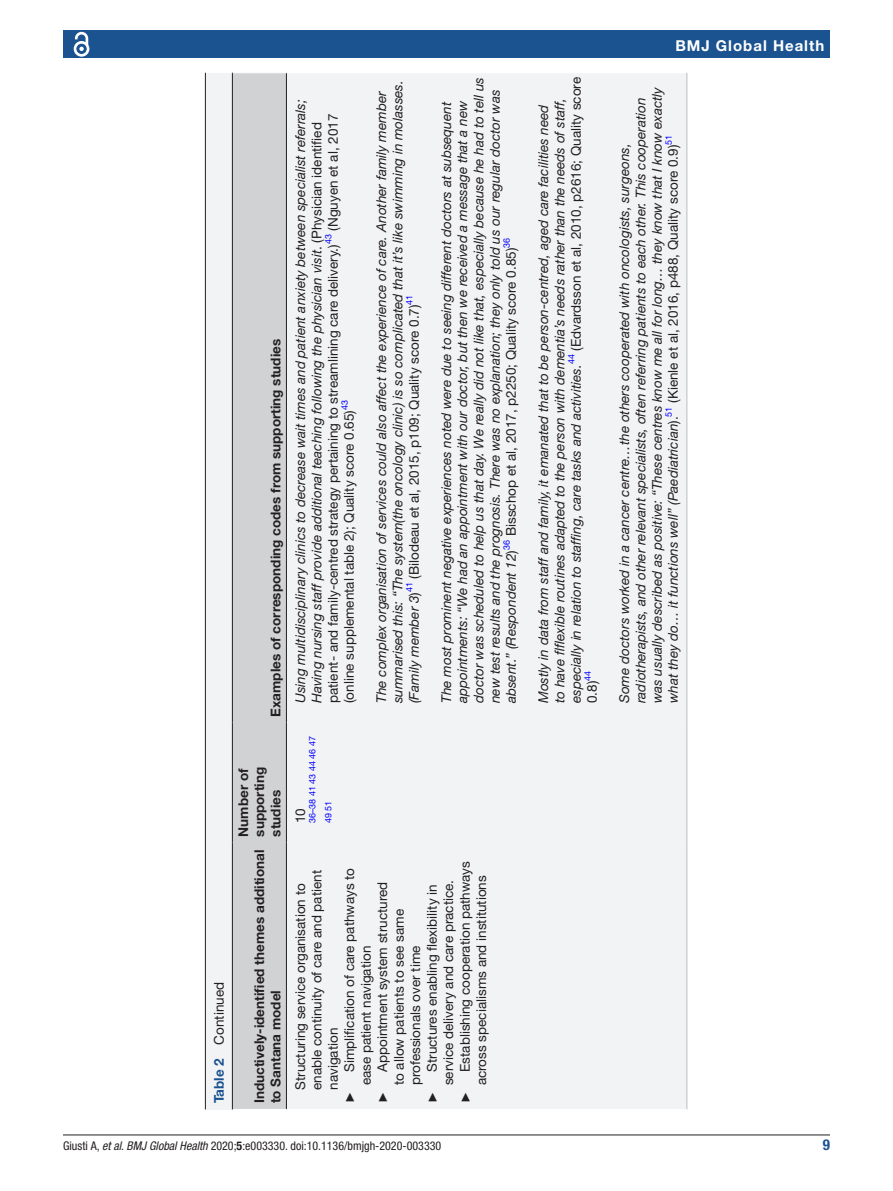
<style>
.page{position:relative;width:893px;height:1191px;background:#fff}
.page>*{position:absolute;margin:0;border:0;box-sizing:border-box;transform-origin:0 0}
.t1{font:700 15px "Helvetica Neue LT Std";letter-spacing:.065em;color:#fff}
.t2{font:700 condensed 15px "Helvetica Neue LT Std";color:#1b5391}
.t3{font:italic 13.5px/16.2px "Helvetica Neue LT Std";letter-spacing:-.005em;color:#231f20}
.t4{font:13.5px/16.5px "Helvetica Neue LT Std";color:#231f20}
.t5{font:700 13.5px/16.2px "Helvetica Neue LT Std";color:#231f20}
.t6{font:condensed 12px "Helvetica Neue LT Std";color:#231f20}
.t7{font:12px "Arial";color:#231f20}
.t8{font:9px/16.2px "Helvetica Neue LT Std";color:#00f}
.s1{font-weight:700;color:#1b5391}
.s2{font-style:normal}
.s3{font-style:italic}
.s4{font-weight:700}
</style>
<div class="page">
<hr style="left:63px;top:1134px;width:767px;height:1px;background:#231f20">
<div style="left:63px;top:31px;width:767px;height:27px;background:#1b5391"></div>
<svg style="left:73px;top:31px;width:17px;height:26px"></svg>
<div style="left:224px;top:73px;width:463px;height:1036px;background:#f2f3f4"></div>
<div style="left:233px;top:73px;width:53px;height:1036px;background:#d1d2d4"></div>
<hr style="left:232px;top:842px;width:1px;height:267px;background:#231f20">
<hr style="left:286px;top:842px;width:1px;height:267px;background:#231f20">
<hr style="left:232px;top:722px;width:1px;height:120px;background:#231f20">
<hr style="left:286px;top:722px;width:1px;height:120px;background:#231f20">
<hr style="left:232px;top:73px;width:1px;height:649px;background:#231f20">
<hr style="left:286px;top:73px;width:1px;height:649px;background:#231f20">
<hr style="left:687px;top:842px;width:1px;height:267px;background:#bcbdc0">
<hr style="left:687px;top:722px;width:1px;height:120px;background:#bcbdc0">
<hr style="left:687px;top:73px;width:1px;height:649px;background:#bcbdc0">
<div style="left:206px;top:73px;width:18px;height:1036px;background:#f2f3f4"></div>
<hr style="left:205px;top:73px;width:1px;height:1036px;background:#231f20">
<p class="t4" style="left:211px;top:1103px;width:123px;rotate:-90deg"><span class="s1">Table 2</span> Continued</p>
<p class="t5" style="left:267px;top:716px;width:379px;rotate:-90deg">Examples of corresponding codes from supporting studies</p>
<p class="t5" style="left:235px;top:836px;width:71px;rotate:-90deg">Number of supporting studies</p>
<p class="t5" style="left:251px;top:1103px;width:255px;rotate:-90deg">Inductively-identified themes additional to Santana model</p>
<p class="t3" style="left:292px;top:703px;width:605px;rotate:-90deg">Using multidisciplinary clinics to decrease wait times and patient anxiety between specialist referrals;<br>Having nursing staff provide additional teaching following the physician visit<span class="s2">. (Physician identified patient- and family-centred strategy pertaining to streamlining care delivery.)</span></p>
<p class="t4" style="left:324px;top:230px;width:118px;rotate:-90deg">(Nguyen et al, 2017</p>
<p class="t8" style="left:320px;top:244px;width:11px;rotate:-90deg">43</p>
<p class="t8" style="left:336px;top:410px;width:11px;rotate:-90deg">43</p>
<p class="t4" style="left:341px;top:703px;width:294px;rotate:-90deg">(online supplemental table 2); Quality score 0.65)</p>
<p class="t8" style="left:304px;top:823px;width:88px;rotate:-90deg">36–38 41 43 44 46 47<br>49 51</p>
<p class="t4" style="left:292px;top:823px;width:17px;rotate:-90deg">10</p>
<p class="t3" style="left:373px;top:703px;width:624px;rotate:-90deg">The complex organisation of services could also affect the experience of care. Another family member summarised this: “The system(the oncology clinic) is so complicated that it’s like swimming in molasses. (Family member 3<span class="s2">)</span></p>
<p class="t8" style="left:401px;top:304px;width:11px;rotate:-90deg">41</p>
<p class="t4" style="left:405px;top:578px;width:275px;rotate:-90deg">(Bilodeau et al, 2015, p109; Quality score 0.7)</p>
<p class="t8" style="left:401px;top:592px;width:11px;rotate:-90deg">41</p>
<p class="t1" style="left:675px;top:36px;width:150px">BMJ Global Health</p>
<p class="t3" style="left:438px;top:703px;width:627px;rotate:-90deg">The most prominent negative experiences noted were due to seeing different doctors at subsequent appointments: “We had an appointment with our doctor, but then we received a message that a new doctor was scheduled to help us that day. We really did not like that, especially because he had to tell us new test results and the prognosis. There was no explanation; they only told us our regular doctor was absent.” (Respondent 12<span class="s2">)</span><sup>36</sup> <span class="s2">Bisschop et al, 2017, p2250; Quality score 0.85)</span><sup>36</sup></p>
<p class="t3" style="left:535px;top:703px;width:627px;rotate:-90deg">Mostly in data from staff and family, it emanated that to be person-centred, aged care facilities need<br>to have flflexible routines adapted to the person with dementia’s needs rather than the needs of staff, especially in relation to staffing, care tasks and activities.<sup>44</sup> <span class="s2">(Edvardsson et al, 2010, p2616; Quality score 0.8)</span><sup>44</sup></p>
<p class="t3" style="left:616px;top:703px;width:617px;rotate:-90deg">Some doctors worked in a cancer centre…the others cooperated with oncologists, surgeons, radiotherapists, and other relevant specialists, often referring patients to each other. This cooperation was usually described as positive: “These centres know me all for long… they know that I know exactly what they do… it functions well” (Paediatrician<span class="s2">).</span><sup>51</sup> <span class="s2">(Kienle et al, 2016, p488, Quality score 0.9)</span><sup>51</sup></p>
<p class="t4" style="left:456px;top:1085px;width:226px;text-indent:14px;rotate:-90deg">Establishing cooperation pathways across specialisms and institutions</p>
<p class="t4" style="left:341px;top:1085px;width:219px;text-indent:14px;rotate:-90deg">Simplification of care pathways to ease patient navigation</p>
<p class="t4" style="left:292px;top:1090px;width:221px;rotate:-90deg">Structuring service organisation to enable continuity of care and patient navigation</p>
<p class="t4" style="left:423px;top:1085px;width:207px;text-indent:14px;rotate:-90deg">Structures enabling flexibility in service delivery and care practice.</p>
<p class="t4" style="left:374px;top:1085px;width:205px;text-indent:14px;rotate:-90deg">Appointment system structured to allow patients to see same professionals over time</p>
<p class="t7" style="left:342px;top:1103px;width:13px;rotate:-90deg">►</p>
<p class="t7" style="left:375px;top:1103px;width:13px;rotate:-90deg">►</p>
<p class="t7" style="left:425px;top:1103px;width:13px;rotate:-90deg">►</p>
<p class="t7" style="left:458px;top:1103px;width:13px;rotate:-90deg">►</p>
<p class="t6" style="left:63px;top:1138px;width:380px">Giusti A, <span class="s3">et al</span>. <span class="s3">BMJ Global Health</span> 2020;<span class="s4">5</span>:e003330. doi:10.1136/bmjgh-2020-003330</p>
<p class="t2" style="left:823px;top:1135px;width:9px">9</p>
</div>
